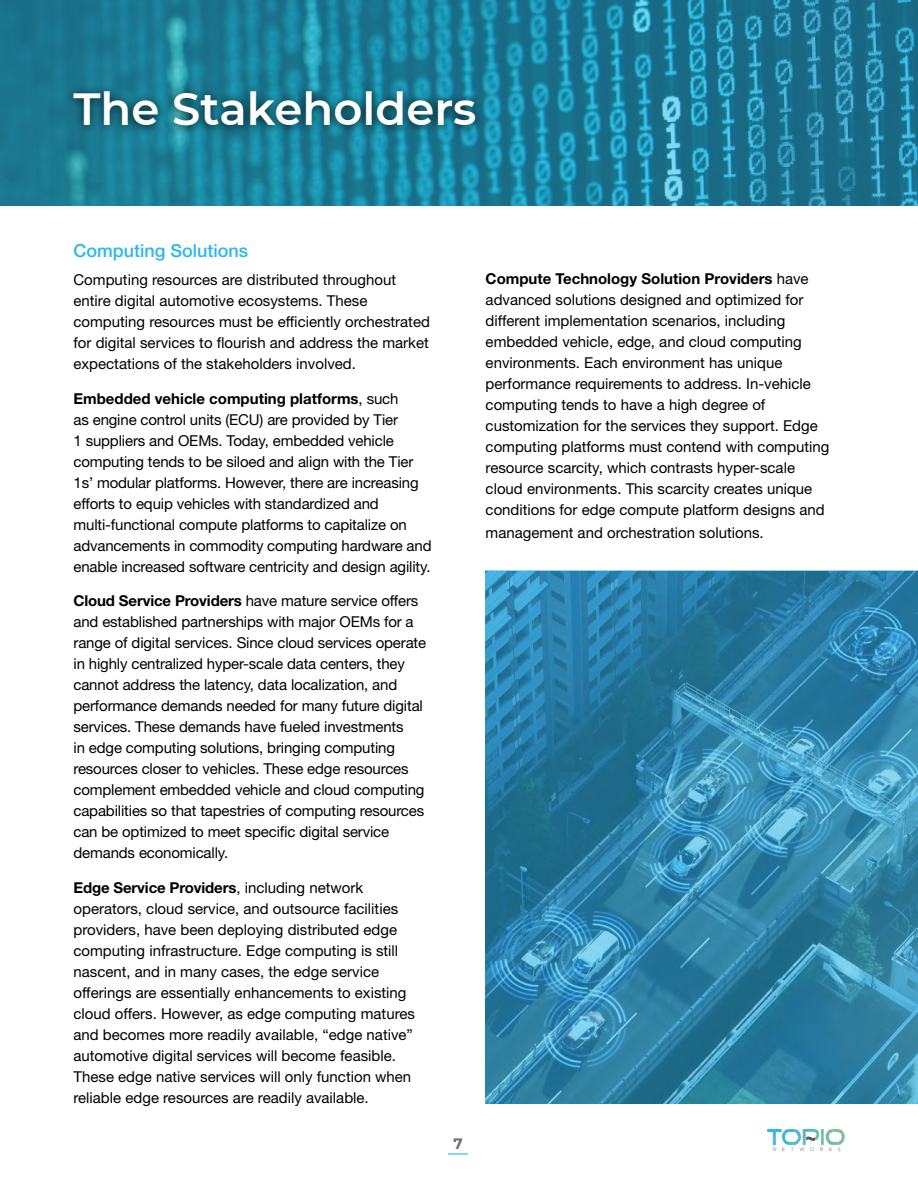
<style>
.page{position:relative;width:918px;height:1188px;background:#fff}
.page>*{position:absolute;margin:0;border:0;box-sizing:border-box;transform-origin:0 0}
.t1{font:600 45px "Montserrat";color:#fff}
.t2{font:500 18px "Helvetica Neue LT Std";color:#2cb8ea}
.t3{font:15px/21px "Helvetica Neue LT Std";color:#000}
.t4{font:700 15px "Montserrat";color:#6d6e71}
.s1{font-weight:700}
</style>
<div class="page">
<hr style="left:448px;top:1153px;width:20px;height:2px;background:#2cb8ea">
<img style="left:768px;top:1130px;width:77px;height:21px">
<svg style="left:0;top:0;width:918px;height:206px;background:#1d7f9a"></svg>
<div style="left:64px;top:83px;width:420px;height:52px;background:#000;opacity:.75"></div>
<svg style="left:486px;top:570px;width:432px;height:534px;background:#3083a8"></svg>
<p class="t1" style="left:74px;top:77px;width:404px">The Stakeholders</p>
<p class="t2" style="left:74px;top:240px;width:176px">Computing Solutions</p>
<p class="t3" style="left:74px;top:269px;width:358px">Computing resources are distributed throughout entire digital automotive ecosystems. These computing resources must be efficiently orchestrated for digital services to flourish and address the market expectations of the stakeholders involved.</p>
<p class="t3" style="left:74px;top:387px;width:360px"><span class="s1">Embedded vehicle computing platforms</span>, such<br>as engine control units (ECU) are provided by Tier<br>1 suppliers and OEMs. Today, embedded vehicle computing tends to be siloed and align with the Tier 1s’ modular platforms. However, there are increasing efforts to equip vehicles with standardized and multi-functional compute platforms to capitalize on advancements in commodity computing hardware and enable increased software centricity and design agility.</p>
<p class="t3" style="left:74px;top:590px;width:354px"><span class="s1">Cloud Service Providers</span> have mature service offers and established partnerships with major OEMs for a range of digital services. Since cloud services operate in highly centralized hyper-scale data centers, they cannot address the latency, data localization, and performance demands needed for many future digital services. These demands have fueled investments<br>in edge computing solutions, bringing computing resources closer to vehicles. These edge resources complement embedded vehicle and cloud computing capabilities so that tapestries of computing resources can be optimized to meet specific digital service demands economically.</p>
<p class="t3" style="left:74px;top:876px;width:343px"><span class="s1">Edge Service Providers</span>, including network operators, cloud service, and outsource facilities providers, have been deploying distributed edge computing infrastructure. Edge computing is still nascent, and in many cases, the edge service offerings are essentially enhancements to existing cloud offers. However, as edge computing matures and becomes more readily available, “edge native” automotive digital services will become feasible.<br>These edge native services will only function when reliable edge resources are readily available.</p>
<p class="t4" style="left:453px;top:1132px;width:11px">7</p>
<p class="t3" style="left:486px;top:268px;width:345px"><span class="s1">Compute Technology Solution Providers</span> have advanced solutions designed and optimized for different implementation scenarios, including embedded vehicle, edge, and cloud computing environments. Each environment has unique performance requirements to address. In-vehicle computing tends to have a high degree of customization for the services they support. Edge computing platforms must contend with computing resource scarcity, which contrasts hyper-scale cloud environments. This scarcity creates unique conditions for edge compute platform designs and</p>
<p class="t3" style="left:486px;top:521px;width:280px">management and orchestration solutions.</p>
</div>
